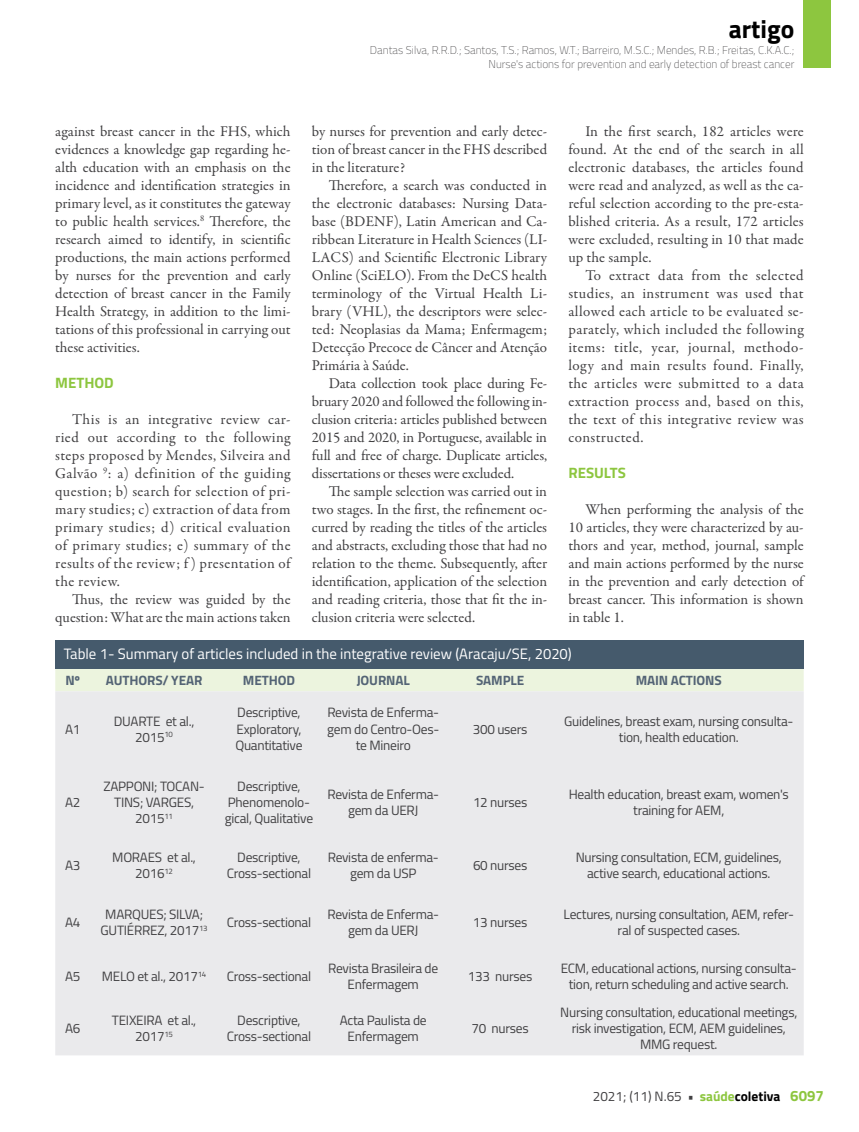
<style>
.page{position:relative;width:859px;height:1132px;background:#fff}
.page>*{position:absolute;margin:0;border:0;box-sizing:border-box;transform-origin:0 0}
.t1{font:700 25.5px "Titillium";color:#000}
.t2{font:15px/18px "Garamond Premr Pro";color:#414042;text-align:justify}
.t3{font:15px "Titillium";color:#fff}
.t4{font:700 15px "Titillium";color:#8dc63f}
.t5{font:13.5px/16.2px "Titillium";letter-spacing:-.02em;color:#414042;text-align:center}
.t6{font:700 13.5px "Titillium";letter-spacing:-.01em;color:#546475}
.t7{font:100 11.25px/13.5px "Titillium";color:#414042;text-align:right}
.s1{font-weight:700}
.s2{font-weight:700;color:#8dc63f}
.s3{font-weight:700;color:#000}
.s4{font-weight:700;font-size:15px;color:#8dc63f}
</style>
<div class="page">
<div style="left:804px;top:0;width:27px;height:68px;background:#8dc63f"></div>
<div style="left:55px;top:669px;width:749px;height:22px;background:#ecf4de"></div>
<div style="left:55px;top:691px;width:749px;height:363px;background:#eaeaec"></div>
<div style="left:55px;top:640px;width:749px;height:29px;background:#455a6c"></div>
<h1 class="t1" style="left:729px;top:10px;width:67px">artigo</h1>
<p class="t7" style="left:370px;top:43px;width:426px">Dantas Silva, R.R.D.; Santos, T.S.; Ramos, W.T.; Barreiro, M.S.C.; Mendes, R.B.; Freitas, C.K.A.C.;<br>Nurse's actions for prevention and early detection of breast cancer</p>
<p class="t2" style="left:55px;top:122px;width:237px">against breast cancer in the FHS, which evidences a knowledge gap regarding he&shy;alth education with an emphasis on the incidence and identification strategies in primary level, as it constitutes the gateway to public health services.<sup>8</sup> Therefore, the research aimed to identify, in scientific productions, the main actions performed by nurses for the prevention and early detection of breast cancer in the Family Health Strategy, in addition to the limi&shy;tations of this professional in carrying out these activities.</p>
<p class="t4" style="left:55px;top:371px;width:60px">METHOD</p>
<p class="t2" style="left:55px;top:410px;width:237px;text-indent:17px">This is an integrative review car&shy;ried out according to the following steps proposed by Mendes, Silveira and Galvão <sup>9</sup>: a) definition of the guiding question; b) search for selection of pri&shy;mary studies; c) extraction of data from primary studies; d) critical evaluation of primary studies; e) summary of the results of the review; f ) presentation of the review.</p>
<p class="t2" style="left:55px;top:590px;width:237px;text-align:right">Thus, the review was guided by the question: What are the main actions taken</p>
<p class="t2" style="left:312px;top:122px;width:237px">by nurses for prevention and early detec&shy;tion of breast cancer in the FHS described in the literature?</p>
<p class="t2" style="left:312px;top:176px;width:237px;text-indent:17px">Therefore, a search was conducted in the electronic databases: Nursing Data&shy;base (BDENF), Latin American and Ca&shy;ribbean Literature in Health Sciences (LI-LACS) and Scientific Electronic Library Online (SciELO). From the DeCS health terminology of the Virtual Health Li&shy;brary (VHL), the descriptors were selec&shy;ted: Neoplasias da Mama; Enfermagem; Detecção Precoce de Câncer and Atenção Primária à Saúde.</p>
<p class="t2" style="left:312px;top:374px;width:237px;text-indent:17px">Data collection took place during Fe&shy;bruary 2020 and followed the following in&shy;clusion criteria: articles published between 2015 and 2020, in Portuguese, available in full and free of charge. Duplicate articles, dissertations or theses were excluded.</p>
<p class="t2" style="left:312px;top:482px;width:237px;text-indent:17px">The sample selection was carried out in two stages. In the first, the refinement oc&shy;curred by reading the titles of the articles and abstracts, excluding those that had no relation to the theme. Subsequently, after identification, application of the selection and reading criteria, those that fit the in&shy;clusion criteria were selected.</p>
<p class="t2" style="left:568px;top:122px;width:237px;text-indent:17px">In the first search, 182 articles were found. At the end of the search in all electronic databases, the articles found were read and analyzed, as well as the ca&shy;reful selection according to the pre-esta&shy;blished criteria. As a result, 172 articles were excluded, resulting in 10 that made up the sample.</p>
<p class="t2" style="left:568px;top:266px;width:237px;text-indent:17px">To extract data from the selected studies, an instrument was used that allowed each article to be evaluated se&shy;parately, which included the following items: title, year, journal, methodo&shy;logy and main results found. Finally, the articles were submitted to a data extraction process and, based on this, the text of this integrative review was constructed.</p>
<p class="t4" style="left:568px;top:461px;width:59px">RESULTS</p>
<p class="t2" style="left:568px;top:500px;width:237px;text-indent:17px">When performing the analysis of the 10 articles, they were characterized by au&shy;thors and year, method, journal, sample and main actions performed by the nurse in the prevention and early detection of breast cancer. This information is shown in table 1.</p>
<p class="t3" style="left:64px;top:642px;width:510px">Table 1- Summary of articles included in the integrative review (Aracaju/SE, 2020)</p>
<p class="t6" style="left:65px;top:670px;width:16px">Nº</p>
<p class="t6" style="left:106px;top:670px;width:98px">AUTHORS/ YEAR</p>
<p class="t6" style="left:243px;top:670px;width:54px">METHOD</p>
<p class="t6" style="left:357px;top:670px;width:55px">JOURNAL</p>
<p class="t6" style="left:476px;top:670px;width:50px">SAMPLE</p>
<p class="t6" style="left:636px;top:670px;width:88px">MAIN ACTIONS</p>
<p class="t5" style="left:65px;top:720px;width:17px">A1</p>
<p class="t5" style="left:114px;top:711px;width:82px">DUARTE et al.,<br>2015<sup>10</sup></p>
<p class="t5" style="left:235px;top:703px;width:69px;text-align:left">Descriptive,<br>Exploratory,<br>Quantitative</p>
<p class="t5" style="left:327px;top:703px;width:113px">Revista de Enferma&shy;gem do Centro-Oes&shy;te Mineiro</p>
<p class="t5" style="left:473px;top:720px;width:56px">300 users</p>
<p class="t5" style="left:564px;top:711px;width:231px">Guidelines, breast exam, nursing consulta&shy;tion, health education.</p>
<p class="t5" style="left:65px;top:793px;width:17px">A2</p>
<p class="t5" style="left:103px;top:777px;width:103px">ZAPPONI; TOCAN-<br>TINS; VARGES,<br>2015<sup>11</sup></p>
<p class="t5" style="left:225px;top:777px;width:90px">Descriptive,<br>Phenomenolo&shy;gical, Qualitative</p>
<p class="t5" style="left:327px;top:785px;width:113px">Revista de Enferma&shy;gem da UERJ</p>
<p class="t5" style="left:473px;top:793px;width:56px">12 nurses</p>
<p class="t5" style="left:569px;top:785px;width:222px">Health education, breast exam, women's training for AEM,</p>
<p class="t5" style="left:65px;top:856px;width:17px">A3</p>
<p class="t5" style="left:112px;top:848px;width:85px">MORAES et al.,<br>2016<sup>12</sup></p>
<p class="t5" style="left:227px;top:848px;width:86px">Descriptive,<br>Cross-sectional</p>
<p class="t5" style="left:328px;top:848px;width:113px">Revista de enferma&shy;gem da USP</p>
<p class="t5" style="left:473px;top:856px;width:56px">60 nurses</p>
<p class="t5" style="left:576px;top:848px;width:208px">Nursing consultation, ECM, guidelines, active search, educational actions.</p>
<p class="t5" style="left:65px;top:913px;width:17px">A4</p>
<p class="t5" style="left:101px;top:905px;width:109px">MARQUES; SILVA;<br>GUTIÉRREZ, 2017<sup>13</sup></p>
<p class="t5" style="left:227px;top:913px;width:86px">Cross-sectional</p>
<p class="t5" style="left:327px;top:905px;width:113px">Revista de Enferma&shy;gem da UERJ</p>
<p class="t5" style="left:473px;top:913px;width:56px">13 nurses</p>
<p class="t5" style="left:564px;top:905px;width:232px">Lectures, nursing consultation, AEM, refer&shy;ral of suspected cases.</p>
<p class="t5" style="left:65px;top:967px;width:17px">A5</p>
<p class="t5" style="left:102px;top:967px;width:106px">MELO et al., 2017<sup>14</sup></p>
<p class="t5" style="left:227px;top:967px;width:86px">Cross-sectional</p>
<p class="t5" style="left:328px;top:959px;width:111px">Revista Brasileira de<br>Enfermagem</p>
<p class="t5" style="left:468px;top:967px;width:66px">133 nurses</p>
<p class="t5" style="left:561px;top:959px;width:238px">ECM, educational actions, nursing consulta&shy;tion, return scheduling and active search.</p>
<p class="t5" style="left:65px;top:1019px;width:17px">A6</p>
<p class="t5" style="left:112px;top:1011px;width:86px">TEIXEIRA et al.,<br>2017<sup>15</sup></p>
<p class="t5" style="left:227px;top:1011px;width:86px">Descriptive,<br>Cross-sectional</p>
<p class="t5" style="left:340px;top:1011px;width:88px">Acta Paulista de<br>Enfermagem</p>
<p class="t5" style="left:472px;top:1019px;width:59px">70 nurses</p>
<p class="t5" style="left:560px;top:1003px;width:239px">Nursing consultation, educational meetings, risk investigation, ECM, AEM guidelines,<br>MMG request.</p>
<p class="t5" style="left:593px;top:1087px;width:233px">2021; (11) N.65 <span class="s1">•</span> <span class="s2">saúde</span><span class="s3">coletiva</span> <span class="s4">6097</span></p>
</div>
